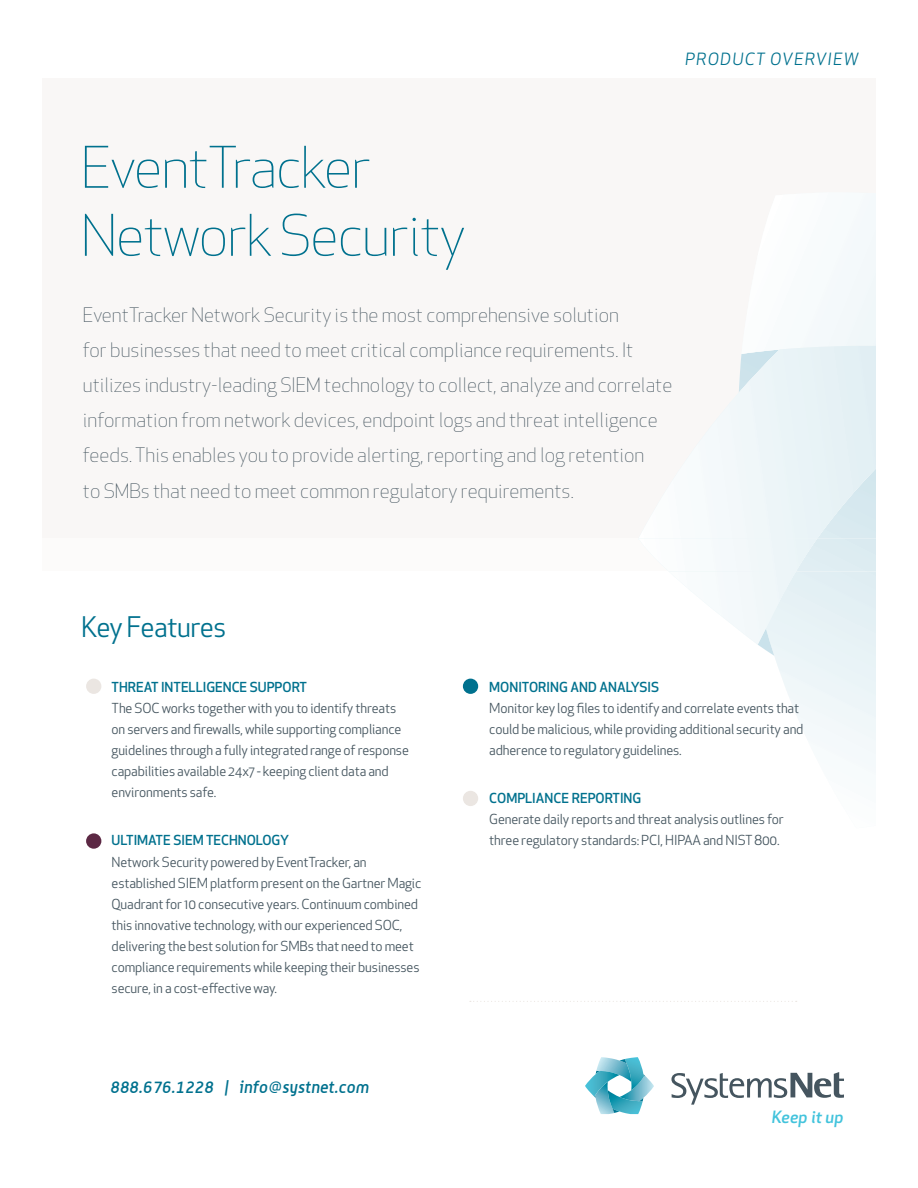
<style>
.page{position:relative;width:918px;height:1188px;background:#fff}
.page>*{position:absolute;margin:0;border:0;box-sizing:border-box;transform-origin:0 0}
.t1{font:300 55.95px/68.1px "Apex New";letter-spacing:-.02em;color:#00718e}
.t2{font:27.75px "Apex New";letter-spacing:-.02em;color:#00718e}
.t3{font:300 19.5px/35.1px "Apex New";color:#45555f}
.t4{font:italic 500 16.5px "Alwyn";color:#00718e}
.t5{font:italic 16.5px "Apex New";letter-spacing:.08em;color:#00718e}
.t6{font:italic 500 16.5px "Apex New";color:#42c3dc}
.t7{font:13.5px/21.1px "Apex New";letter-spacing:-.01em;color:#45555f}
.t8{font:500 13.5px "Apex New";color:#00718e}
</style>
<div class="page">
<div style="left:0;top:0;width:918px;height:538px;background:#f9f7f6"></div>
<div style="left:0;top:538px;width:918px;height:33px;background:#fcfbfa"></div>
<svg style="left:669px;top:344px;width:207px;height:424px"></svg>
<div style="left:29px;top:20px;width:857px;height:57px;background:#fff"></div>
<div style="left:86px;top:833px;width:15px;height:16px;background:#5c2844;border-radius:50%"></div>
<div style="left:463px;top:679px;width:15px;height:15px;background:#00718e;border-radius:50%"></div>
<div style="left:86px;top:679px;width:15px;height:15px;background:#ebe6e2;border-radius:50%"></div>
<div style="left:463px;top:791px;width:15px;height:15px;background:#ebe6e2;border-radius:50%"></div>
<svg style="left:470px;top:1001px;width:327px;height:1px"></svg>
<svg style="left:671px;top:1072px;width:173px;height:33px"></svg>
<svg style="left:585px;top:1057px;width:69px;height:57px"></svg>
<div style="left:0;top:0;width:918px;height:42px;background:#fff"></div>
<div style="left:0;top:42px;width:42px;height:1146px;background:#fff"></div>
<div style="left:876px;top:42px;width:42px;height:1146px;background:#fff"></div>
<p class="t5" style="left:685px;top:48px;width:175px">PRODUCT OVERVIEW</p>
<h1 class="t1" style="left:81px;top:134px;width:386px">EventTracker<br>Network Security</h1>
<p class="t3" style="left:83px;top:298px;width:591px">EventTracker Network Security is the most comprehensive solution<br>for businesses that need to meet critical compliance requirements. It utilizes industry-leading SIEM technology to collect, analyze and correlate information from network devices, endpoint logs and threat intelligence feeds. This enables you to provide alerting, reporting and log retention<br>to SMBs that need to meet common regulatory requirements.</p>
<h2 class="t2" style="left:81px;top:609px;width:147px">Key Features</h2>
<p class="t8" style="left:112px;top:678px;width:197px">THREAT INTELLIGENCE SUPPORT</p>
<p class="t7" style="left:112px;top:697px;width:299px">The SOC works together with you to identify threats on servers and firewalls, while supporting compliance guidelines through a fully integrated range of response capabilities available 24x7 - keeping client data and environments safe.</p>
<p class="t8" style="left:112px;top:831px;width:179px">ULTIMATE SIEM TECHNOLOGY</p>
<p class="t7" style="left:112px;top:851px;width:311px">Network Security powered by EventTracker, an established SIEM platform present on the Gartner Magic Quadrant for 10 consecutive years. Continuum combined this innovative technology, with our experienced SOC, delivering the best solution for SMBs that need to meet compliance requirements while keeping their businesses secure, in a cost-effective way.</p>
<p class="t4" style="left:110px;top:1077px;width:261px">888.676.1228 | info@systnet.com</p>
<p class="t8" style="left:489px;top:678px;width:171px">MONITORING AND ANALYSIS</p>
<p class="t7" style="left:489px;top:697px;width:316px">Monitor key log files to identify and correlate events that could be malicious, while providing additional security and adherence to regulatory guidelines.</p>
<p class="t8" style="left:489px;top:789px;width:154px">COMPLIANCE REPORTING</p>
<p class="t7" style="left:489px;top:809px;width:296px">Generate daily reports and threat analysis outlines for three regulatory standards: PCI, HIPAA and NIST 800.</p>
<p class="t6" style="left:772px;top:1105px;width:73px">Keep it up</p>
</div>
